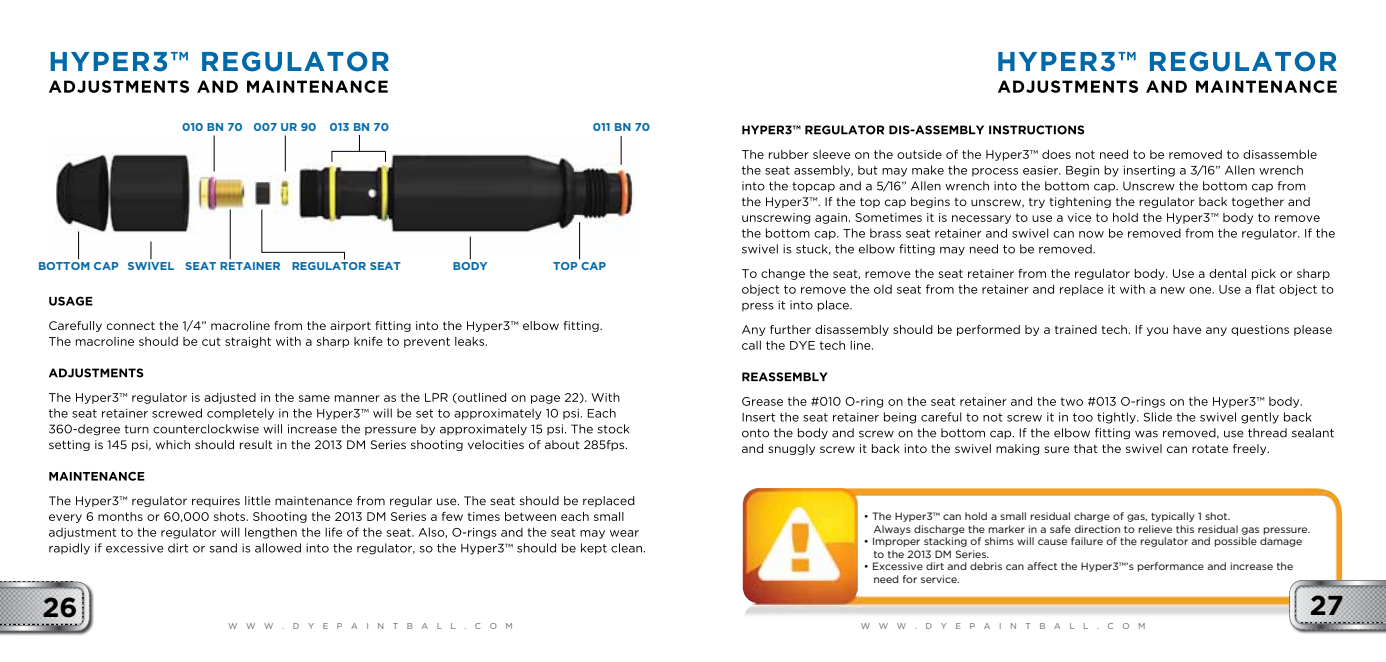
<style>
.page{position:relative;width:1386px;height:662px;background:#fff}
.page>*{position:absolute;margin:0;border:0;box-sizing:border-box;transform-origin:0 0}
.t1{font:700 27.3px "Gotham";color:#000}
.t2{font:700 11.38px "Gotham";color:#0069aa}
.t3{font:10.5px/12.6px "Gotham";color:#000}
.t4{font:8.58px "Gotham";letter-spacing:1em;color:#636466}
</style>
<div class="page">
<img style="left:743px;top:488px;width:599px;height:128px">
<img style="left:56px;top:135px;width:577px;height:117px">
<svg style="left:49px;top:80px;width:339px;height:13px"></svg>
<svg style="left:51px;top:52px;width:338px;height:19px"></svg>
<svg style="left:998px;top:80px;width:339px;height:13px"></svg>
<svg style="left:998px;top:52px;width:339px;height:19px"></svg>
<svg style="left:49px;top:496px;width:596px;height:58px"></svg>
<svg style="left:49px;top:471px;width:95px;height:9px"></svg>
<svg style="left:49px;top:393px;width:581px;height:58px"></svg>
<svg style="left:49px;top:368px;width:94px;height:9px"></svg>
<svg style="left:49px;top:320px;width:553px;height:27px"></svg>
<svg style="left:49px;top:296px;width:43px;height:9px"></svg>
<svg style="left:742px;top:396px;width:592px;height:59px"></svg>
<svg style="left:742px;top:372px;width:86px;height:9px"></svg>
<svg style="left:742px;top:325px;width:590px;height:25px"></svg>
<svg style="left:742px;top:269px;width:591px;height:42px"></svg>
<svg style="left:742px;top:150px;width:593px;height:105px"></svg>
<svg style="left:742px;top:125px;width:342px;height:9px"></svg>
<hr style="left:332px;top:151px;width:53px;height:1px;background:#000">
<svg style="left:359px;top:135px;width:1px;height:16px"></svg>
<hr style="left:230px;top:209px;width:1px;height:50px;background:#000">
<svg style="left:151px;top:241px;width:1px;height:18px"></svg>
<svg style="left:78px;top:231px;width:1px;height:28px"></svg>
<hr style="left:579px;top:222px;width:1px;height:37px;background:#000">
<svg style="left:470px;top:237px;width:1px;height:22px"></svg>
<hr style="left:214px;top:135px;width:1px;height:36px;background:#000">
<hr style="left:285px;top:135px;width:1px;height:36px;background:#000">
<svg style="left:621px;top:136px;width:1px;height:29px"></svg>
<svg style="left:261px;top:209px;width:84px;height:51px"></svg>
<div style="left:0;top:580px;width:94px;height:56px;background:#000;opacity:.75"></div>
<svg style="left:0;top:581px;width:90px;height:50px;background:#9e9fa1"></svg>
<img style="left:0;top:588px;width:82px;height:35px">
<div style="left:1288px;top:579px;width:98px;height:55px;background:#000;opacity:.75"></div>
<svg style="left:1289px;top:580px;width:97px;height:50px;background:#a1a3a4"></svg>
<img style="left:1296px;top:586px;width:90px;height:36px">
<p class="t2" style="left:329px;top:120px;width:61px">013 BN 70</p>
<p class="t2" style="left:182px;top:121px;width:136px">010 BN 70 007 UR 90</p>
<p class="t2" style="left:593px;top:121px;width:59px">011 BN 70</p>
<p class="t2" style="left:38px;top:260px;width:130px">BOTTOM CAP SWIVEL</p>
<p class="t2" style="left:185px;top:260px;width:40px">SEAT RETAINER</p>
<p class="t2" style="left:453px;top:260px;width:36px">BODY</p>
<p class="t2" style="left:553px;top:260px;width:14px">TOP</p>
<p class="t2" style="left:581px;top:260px;width:18px">CAP</p>
<p class="t2" style="left:292px;top:260px;width:17px">REGULATORSEAT</p>
<p class="t3" style="left:873px;top:509px;width:439px;text-indent:-9px">• The Hyper3™ can hold a small residual charge of gas, typically 1 shot.<br>Always discharge the marker in a safe direction to relieve this residual gas pressure.</p>
<p class="t3" style="left:873px;top:535px;width:431px;text-indent:-9px">• I mproper stacking of shims will cause failure of the regulator and possible damage to the 2013 DM Series.</p>
<p class="t3" style="left:873px;top:560px;width:421px;text-indent:-9px">• Excessive dirt and debris can affect the Hyper3™’s performance and increase the need for service.</p>
<h1 class="t1" style="left:43px;top:591px;width:37px">26</h1>
<h1 class="t1" style="left:1310px;top:589px;width:35px">27</h1>
<p class="t4" style="left:228px;top:621px;width:286px">www.dyepaintball.com</p>
<p class="t4" style="left:861px;top:621px;width:286px">www.dyepaintball.com</p>
</div>
